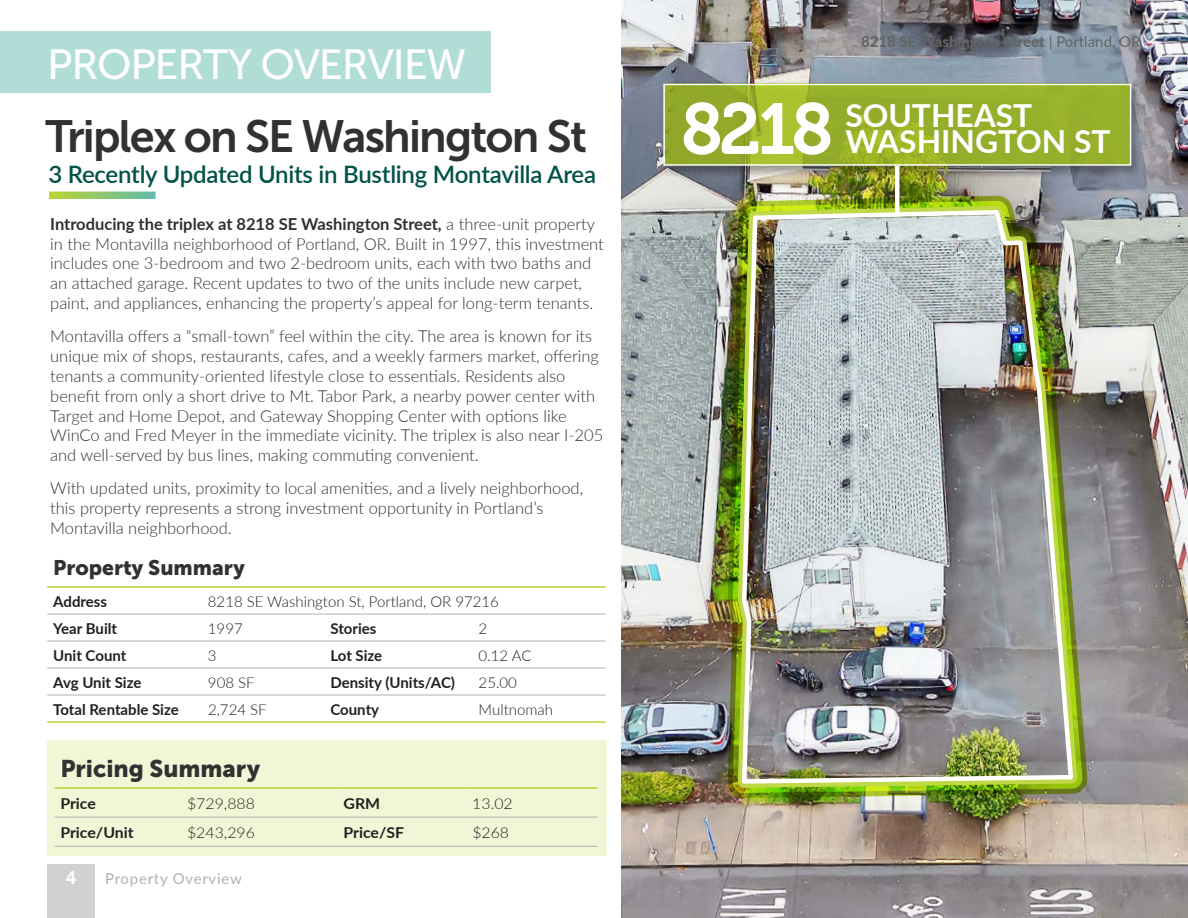
<style>
.page{position:relative;width:1188px;height:918px;background:#fff}
.page>*{position:absolute;margin:0;border:0;box-sizing:border-box;transform-origin:0 0}
.t1{font:71.7px "Museo 700";color:#fff}
.t2{font:45px "Museo Sans 700";letter-spacing:-.04em;color:#323132}
.t3{font:42px "Museo Sans 500";letter-spacing:-.03em;color:#fff}
.t4{font:700 31.8px "Lato";color:#fff}
.t5{font:600 24px "Lato";letter-spacing:-.01em;color:#005249}
.t6{font:24px "Museo Sans 900";color:#323132}
.t7{font:21px "Museo Sans 900";color:#323132}
.t8{font:18px "Museo 700";color:#fff}
.Property_Higlights{font:300 16.5px/19.8px "Lato";color:#323132}
.Headline{font:700 15px "Lato";color:#231f20}
.Headline-2{font:300 15px "Lato";color:#231f20}
.t9{font:800 15px "Lato";color:#636464}
.Headline-3{font:700 15px "Lato";color:#231f20;scale:1.06 1}
.Headline-4{font:300 15px "Lato";color:#231f20;scale:1.06 1}
.t10{font:15px "Lato";letter-spacing:.05em;color:#b1b1b1}
.s1{font-weight:700}
.s2{font-weight:400}
</style>
<div class="page">
<img style="left:621px;top:0;width:567px;height:918px">
<div style="left:0;top:31px;width:490px;height:61px;background:#b0ddd6"></div>
<svg style="left:49px;top:192px;width:107px;height:7px"></svg>
<div style="left:47px;top:741px;width:560px;height:115px;background:#f1f6d6"></div>
<hr style="left:54px;top:787px;width:127px;height:2px;background:#b8d432">
<hr style="left:181px;top:787px;width:156px;height:2px;background:#b8d432">
<hr style="left:338px;top:787px;width:128px;height:2px;background:#b8d432">
<hr style="left:466px;top:787px;width:132px;height:2px;background:#b8d432">
<hr style="left:54px;top:817px;width:127px;height:1px;background:#b1b1b1">
<hr style="left:181px;top:817px;width:156px;height:1px;background:#b1b1b1">
<hr style="left:338px;top:817px;width:128px;height:1px;background:#b1b1b1">
<hr style="left:466px;top:817px;width:132px;height:1px;background:#b1b1b1">
<hr style="left:54px;top:846px;width:127px;height:1px;background:#b1b1b1">
<hr style="left:181px;top:846px;width:156px;height:1px;background:#b1b1b1">
<hr style="left:338px;top:846px;width:128px;height:1px;background:#b1b1b1">
<hr style="left:466px;top:846px;width:132px;height:1px;background:#b1b1b1">
<hr style="left:47px;top:586px;width:155px;height:2px;background:#b8d432">
<hr style="left:202px;top:586px;width:122px;height:2px;background:#b8d432">
<hr style="left:324px;top:586px;width:149px;height:2px;background:#b8d432">
<hr style="left:473px;top:586px;width:133px;height:2px;background:#b8d432">
<hr style="left:47px;top:614px;width:155px;height:1px;background:#b1b1b1">
<hr style="left:202px;top:614px;width:122px;height:1px;background:#b1b1b1">
<hr style="left:324px;top:614px;width:149px;height:1px;background:#b1b1b1">
<hr style="left:473px;top:614px;width:133px;height:1px;background:#b1b1b1">
<hr style="left:47px;top:641px;width:155px;height:1px;background:#b1b1b1">
<hr style="left:202px;top:641px;width:122px;height:1px;background:#b1b1b1">
<hr style="left:324px;top:641px;width:149px;height:1px;background:#b1b1b1">
<hr style="left:473px;top:641px;width:133px;height:1px;background:#b1b1b1">
<hr style="left:47px;top:668px;width:155px;height:1px;background:#b1b1b1">
<hr style="left:202px;top:668px;width:122px;height:1px;background:#b1b1b1">
<hr style="left:324px;top:668px;width:149px;height:1px;background:#b1b1b1">
<hr style="left:473px;top:668px;width:133px;height:1px;background:#b1b1b1">
<hr style="left:47px;top:695px;width:155px;height:1px;background:#b1b1b1">
<hr style="left:202px;top:695px;width:122px;height:1px;background:#b1b1b1">
<hr style="left:324px;top:695px;width:149px;height:1px;background:#b1b1b1">
<hr style="left:473px;top:695px;width:133px;height:1px;background:#b1b1b1">
<hr style="left:47px;top:721px;width:155px;height:2px;background:#b8d432">
<hr style="left:202px;top:721px;width:122px;height:2px;background:#b8d432">
<hr style="left:324px;top:721px;width:149px;height:2px;background:#b8d432">
<hr style="left:473px;top:721px;width:133px;height:2px;background:#b8d432">
<img style="left:726px;top:194px;width:363px;height:605px">
<img style="left:734px;top:202px;width:349px;height:716px">
<img style="left:739px;top:208px;width:337px;height:578px">
<div style="left:660px;top:80px;width:484px;height:98px;background:#231f20;opacity:.29"></div>
<svg style="left:666px;top:87px;width:462px;height:76px;background:#98b02a"></svg>
<div style="left:663px;top:84px;width:468px;height:82px;border:2px solid #fff"></div>
<hr style="left:895px;top:166px;width:4px;height:51px;background:#fff">
<div style="left:47px;top:865px;width:48px;height:53px;background:#d0d1d1"></div>
<p class="t3" style="left:47px;top:41px;width:421px">PROPERTY OVERVIEW</p>
<p class="t2" style="left:45px;top:112px;width:543px">Triplex on SE Washington St</p>
<p class="t5" style="left:48px;top:157px;width:549px">3 Recently Updated Units in Bustling Montavilla Area</p>
<p class="Property_Higlights" style="left:50px;top:213px;width:555px"><span class="s1">Introducing the triplex at 8218 SE Washington Street,</span> a three-unit property in the Montavilla neighborhood of Portland, OR. Built in 1997, this investment includes one 3-bedroom and two 2-bedroom units, each with two baths and an attached garage. Recent updates to two of the units include new carpet, paint, and appliances, enhancing the property’s appeal for long-term tenants.</p>
<p class="Property_Higlights" style="left:50px;top:326px;width:555px">Montavilla offers a “small-town” feel within the city. The area is known for its unique mix of shops, restaurants, cafes, and a weekly farmers market, offering tenants a community-oriented lifestyle close to essentials. Residents also benefit from only a short drive to Mt. Tabor Park, a nearby power center with Target and Home Depot, and Gateway Shopping Center with options like WinCo and Fred Meyer in the immediate vicinity. The triplex is also near I-205 and well-served by bus lines, making commuting convenient.</p>
<p class="Property_Higlights" style="left:50px;top:478px;width:535px">With updated units, proximity to local amenities, and a lively neighborhood, this property represents a strong investment opportunity in Portland’s<br>Montavilla neighborhood.</p>
<p class="t7" style="left:53px;top:555px;width:193px">Property Summary</p>
<p class="Headline" style="left:53px;top:590px;width:55px">Address</p>
<p class="Headline-2" style="left:208px;top:591px;width:292px">8218 SE Washington St, Portland, OR 97216</p>
<p class="Headline" style="left:53px;top:617px;width:65px">Year Built</p>
<p class="Headline-2" style="left:208px;top:618px;width:36px">1997</p>
<p class="Headline" style="left:330px;top:617px;width:48px">Stories</p>
<p class="Headline-2" style="left:479px;top:618px;width:10px">2</p>
<p class="Headline" style="left:53px;top:644px;width:75px">Unit Count</p>
<p class="Headline-2" style="left:208px;top:645px;width:10px">3</p>
<p class="Headline" style="left:330px;top:644px;width:53px">Lot Size</p>
<p class="Headline-2" style="left:479px;top:645px;width:54px">0.12 AC</p>
<p class="Headline" style="left:53px;top:671px;width:90px">Avg Unit Size</p>
<p class="Headline-2" style="left:208px;top:672px;width:48px">908 SF</p>
<p class="Headline" style="left:330px;top:671px;width:126px">Density (Units/AC)</p>
<p class="Headline-2" style="left:479px;top:672px;width:40px">25.00</p>
<p class="Headline" style="left:53px;top:698px;width:127px">Total Rentable Size</p>
<p class="Headline-2" style="left:208px;top:699px;width:60px">2,724 SF</p>
<p class="Headline" style="left:330px;top:698px;width:50px">County</p>
<p class="Headline-2" style="left:479px;top:699px;width:76px">Multnomah</p>
<p class="t6" style="left:60px;top:755px;width:201px">Pricing Summary</p>
<p class="Headline-3" style="left:60px;top:792px;width:35px">Price</p>
<p class="Headline-4" style="left:187px;top:793px;width:65px">$729,888</p>
<p class="Headline-3" style="left:344px;top:792px;width:36px">GRM</p>
<p class="Headline-4" style="left:472px;top:793px;width:40px">13.02</p>
<p class="Headline-3" style="left:60px;top:821px;width:71px">Price/Unit</p>
<p class="Headline-4" style="left:187px;top:822px;width:65px">$243,296</p>
<p class="Headline-3" style="left:344px;top:821px;width:59px">Price/SF</p>
<p class="Headline-4" style="left:472px;top:822px;width:36px">$268</p>
<p class="t8" style="left:66px;top:868px;width:12px">4</p>
<p class="t10" style="left:105px;top:867px;width:138px">Property Overview</p>
<p class="t9" style="left:861px;top:31px;width:281px">8218 SE Washington Street <span class="s2">| Portland, OR</span></p>
<p class="t1" style="left:681px;top:89px;width:154px">8218</p>
<p class="t4" style="left:845px;top:92px;width:188px">SOUTHEAST</p>
<p class="t4" style="left:845px;top:118px;width:267px">WASHINGTON ST</p>
</div>
